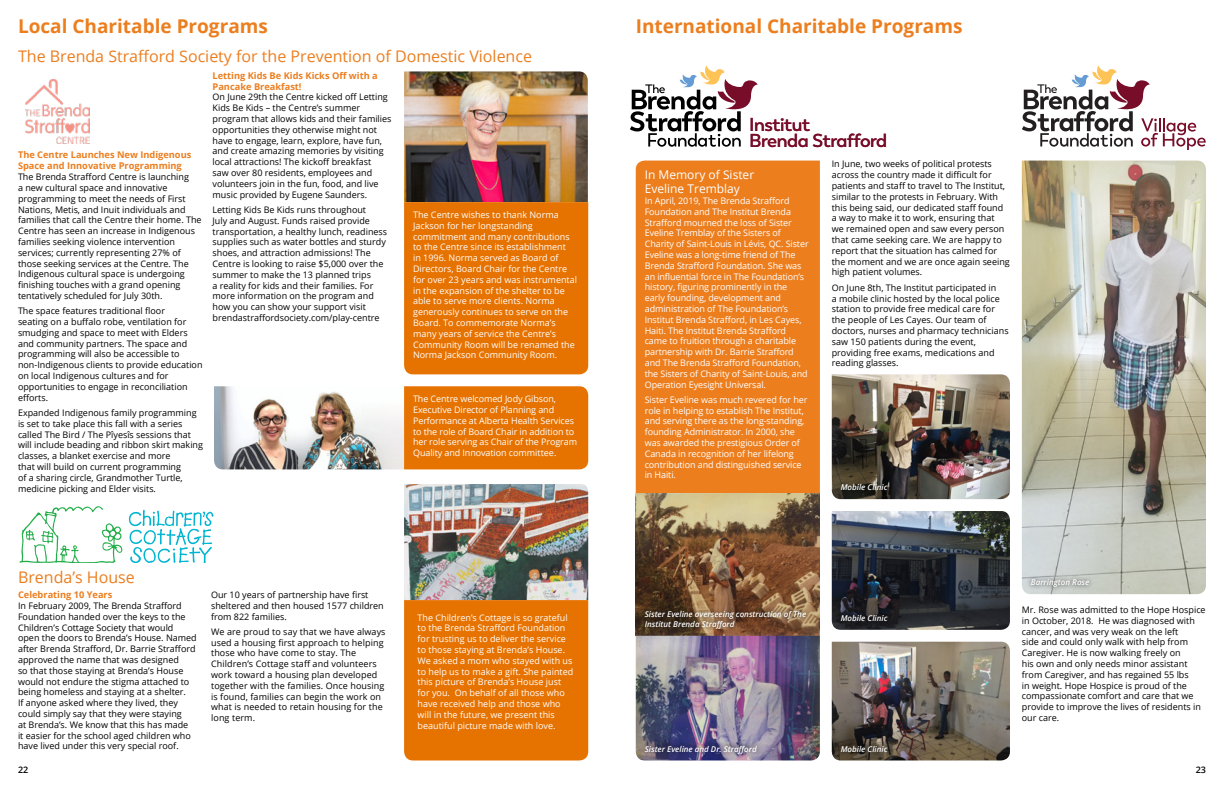
<style>
.page{position:relative;width:1224px;height:792px;background:#fff}
.page>*{position:absolute;margin:0;border:0;box-sizing:border-box;transform-origin:0 0}
.H1_Article_Title{font:700 19px "Open Sans";color:#ec7e1e}
.t1{font:600 18.6px/15.1px "Trenda";letter-spacing:-.02em;color:#770d29}
.t2{font:16px "Open Sans";color:#ec7e1e}
.t3{font:12px/14.4px "Open Sans";color:#fff}
.t4{font:700 9.2px/11.1px "Open Sans";color:#ec7e1e}
.t5{font:9px/10.8px "Open Sans";color:#000}
.t6{font:9px/10.8px "Open Sans";letter-spacing:-.01em;color:#fff}
.t7{font:600 9px "Open Sans";color:#000}
.t8{font:italic 600 8px/9.6px "Open Sans";color:#fff}
</style>
<div class="page">
<img style="left:1022px;top:161px;width:184px;height:433px">
<svg style="left:1022px;top:65px;width:184px;height:85px"></svg>
<svg style="left:630px;top:65px;width:128px;height:82px"></svg>
<div style="left:636px;top:161px;width:184px;height:332px;background:#ec7e1e"></div>
<img style="left:404px;top:484px;width:184px;height:116px">
<div style="left:404px;top:600px;width:184px;height:160px;background:#e67200"></div>
<img style="left:636px;top:493px;width:184px;height:267px">
<div style="left:640px;top:606px;width:171px;height:28px;background:#000;opacity:.75"></div>
<div style="left:640px;top:740px;width:122px;height:18px;background:#000;opacity:.75"></div>
<div style="left:1026px;top:574px;width:68px;height:18px;background:#000;opacity:.75"></div>
<img style="left:832px;top:374px;width:178px;height:125px">
<img style="left:832px;top:511px;width:178px;height:119px">
<img style="left:832px;top:642px;width:178px;height:118px">
<img style="left:404px;top:71px;width:184px;height:131px">
<img style="left:214px;top:386px;width:190px;height:83px">
<img style="left:25px;top:79px;width:64px;height:64px">
<svg style="left:20px;top:506px;width:194px;height:57px"></svg>
<div style="left:404px;top:202px;width:184px;height:172px;background:#e67200"></div>
<div style="left:404px;top:386px;width:184px;height:83px;background:#e67200"></div>
<div style="left:836px;top:479px;width:56px;height:16px;background:#000;opacity:.75"></div>
<div style="left:836px;top:610px;width:56px;height:16px;background:#000;opacity:.75"></div>
<div style="left:836px;top:740px;width:56px;height:17px;background:#000;opacity:.75"></div>
<p class="H1_Article_Title" style="left:18px;top:12px;width:251px">Local Charitable Programs</p>
<p class="H1_Article_Title" style="left:636px;top:12px;width:328px">International Charitable Programs</p>
<h2 class="t2" style="left:18px;top:45px;width:516px">The Brenda Strafford Society for the Prevention of Domestic Violence</h2>
<p class="t4" style="left:18px;top:149px;width:175px">The Centre Launches New Indigenous<br>Space and Innovative Programming</p>
<p class="t5" style="left:18px;top:171px;width:185px">The Brenda Strafford Centre is launching<br>a new cultural space and innovative programming to meet the needs of First Nations, Metis, and Inuit individuals and families that call the Centre their home. The Centre has seen an increase in Indigenous families seeking violence intervention services; currently representing 27% of those seeking services at the Centre. The Indigenous cultural space is undergoing finishing touches with a grand opening tentatively scheduled for July 30th.</p>
<p class="t5" style="left:18px;top:305px;width:186px">The space features traditional floor<br>seating on a buffalo robe, ventilation for smudging and space to meet with Elders and community partners. The space and programming will also be accessible to non-Indigenous clients to provide education on local Indigenous cultures and for opportunities to engage in reconciliation efforts.</p>
<p class="t5" style="left:18px;top:407px;width:187px">Expanded Indigenous family programming is set to take place this fall with a series called The Bird / The Pîyesîs sessions that will include beading and ribbon skirt making classes, a blanket exercise and more<br>that will build on current programming<br>of a sharing circle, Grandmother Turtle, medicine picking and Elder visits.</p>
<p class="t4" style="left:213px;top:69px;width:167px">Letting Kids Be Kids Kicks Off with a<br>Pancake Breakfast!</p>
<p class="t5" style="left:213px;top:92px;width:180px">On June 29th the Centre kicked off Letting Kids Be Kids – the Centre’s summer program that allows kids and their families opportunities they otherwise might not have to engage, learn, explore, have fun, and create amazing memories by visiting local attractions! The kickoff breakfast<br>saw over 80 residents, employees and volunteers join in the fun, food, and live music provided by Eugene Saunders.</p>
<p class="t5" style="left:213px;top:204px;width:176px">Letting Kids Be Kids runs throughout<br>July and August. Funds raised provide transportation, a healthy lunch, readiness supplies such as water bottles and sturdy shoes, and attraction admissions! The Centre is looking to raise $5,000 over the summer to make the 13 planned trips<br>a reality for kids and their families. For more information on the program and how you can show your support visit brendastraffordsociety.com/play-centre</p>
<p class="t6" style="left:413px;top:209px;width:165px">The Centre wishes to thank Norma Jackson for her longstanding commitment and many contributions to the Centre since its establishment<br>in 1996. Norma served as Board of Directors, Board Chair for the Centre for over 23 years and was instrumental in the expansion of the shelter to be able to serve more clients. Norma generously continues to serve on the Board. To commemorate Norma’s many years of service the Centre’s Community Room will be renamed the Norma Jackson Community Room.</p>
<p class="t6" style="left:413px;top:393px;width:166px">The Centre welcomed Jody Gibson, Executive Director of Planning and Performance at Alberta Health Services to the role of Board Chair in addition to her role serving as Chair of the Program Quality and Innovation committee.</p>
<p class="t1" style="left:749px;top:118px;width:140px">Institut<br>Brenda Strafford</p>
<h3 class="t3" style="left:645px;top:167px;width:111px">In Memory of Sister<br>Eveline Tremblay</h3>
<p class="t6" style="left:645px;top:195px;width:165px">In April, 2019, The Brenda Strafford Foundation and The Institut Brenda Strafford mourned the loss of Sister Eveline Tremblay of the Sisters of Charity of Saint-Louis in Lévis, QC. Sister Eveline was a long-time friend of The Brenda Strafford Foundation. She was an influential force in The Foundation’s history, figuring prominently in the early founding, development and administration of The Foundation’s Institut Brenda Strafford, in Les Cayes, Haiti. The Institut Brenda Strafford came to fruition through a charitable partnership with Dr. Barrie Strafford and The Brenda Strafford Foundation, the Sisters of Charity of Saint-Louis, and Operation Eyesight Universal.</p>
<p class="t6" style="left:645px;top:394px;width:164px">Sister Eveline was much revered for her role in helping to establish The Institut, and serving there as the long-standing, founding Administrator. In 2000, she was awarded the prestigious Order of Canada in recognition of her lifelong contribution and distinguished service in Haiti.</p>
<p class="t5" style="left:832px;top:159px;width:180px">In June, two weeks of political protests across the country made it difficult for patients and staff to travel to The Institut, similar to the protests in February. With this being said, our dedicated staff found a way to make it to work, ensuring that<br>we remained open and saw every person that came seeking care. We are happy to report that the situation has calmed for the moment and we are once again seeing high patient volumes.</p>
<p class="t5" style="left:832px;top:282px;width:178px">On June 8th, The Institut participated in<br>a mobile clinic hosted by the local police station to provide free medical care for the people of Les Cayes. Our team of doctors, nurses and pharmacy technicians saw 150 patients during the event, providing free exams, medications and reading glasses.</p>
<p class="t8" style="left:841px;top:482px;width:48px">Mobile Clinic</p>
<h2 class="t2" style="left:18px;top:566px;width:118px">Brenda’s House</h2>
<p class="t4" style="left:18px;top:589px;width:96px">Celebrating 10 Years</p>
<p class="t5" style="left:18px;top:600px;width:180px">In February 2009, The Brenda Strafford Foundation handed over the keys to the Children’s Cottage Society that would open the doors to Brenda’s House. Named after Brenda Strafford, Dr. Barrie Strafford approved the name that was designed<br>so that those staying at Brenda’s House would not endure the stigma attached to being homeless and staying at a shelter.<br>If anyone asked where they lived, they could simply say that they were staying<br>at Brenda’s. We know that this has made<br>it easier for the school aged children who have lived under this very special roof.</p>
<p class="t5" style="left:211px;top:589px;width:174px">Our 10 years of partnership have first sheltered and then housed 1577 children from 822 families.</p>
<p class="t5" style="left:211px;top:626px;width:176px">We are proud to say that we have always used a housing first approach to helping those who have come to stay. The Children’s Cottage staff and volunteers work toward a housing plan developed together with the families. Once housing is found, families can begin the work on what is needed to retain housing for the long term.</p>
<p class="t6" style="left:418px;top:612px;width:157px">The Children’s Cottage is so grateful to the Brenda Strafford Foundation for trusting us to deliver the service to those staying at Brenda’s House.<br>We asked a mom who stayed with us to help us to make a gift. She painted this picture of Brenda’s House just for you. On behalf of all those who have received help and those who will in the future, we present this beautiful picture made with love.</p>
<p class="t8" style="left:645px;top:609px;width:163px">Sister Eveline overseeing construction of The<br>Institut Brenda Strafford</p>
<p class="t8" style="left:645px;top:744px;width:113px">Sister Eveline and Dr. Strafford</p>
<p class="t8" style="left:841px;top:613px;width:48px">Mobile Clinic</p>
<p class="t8" style="left:841px;top:744px;width:48px">Mobile Clinic</p>
<p class="t8" style="left:1031px;top:577px;width:60px">Barrington Rose</p>
<p class="t5" style="left:1022px;top:604px;width:185px">Mr. Rose was admitted to the Hope Hospice in October, 2018. He was diagnosed with cancer, and was very weak on the left<br>side and could only walk with help from Caregiver. He is now walking freely on<br>his own and only needs minor assistant from Caregiver, and has regained 55 lbs<br>in weight. Hope Hospice is proud of the compassionate comfort and care that we provide to improve the lives of residents in our care.</p>
<p class="t7" style="left:18px;top:763px;width:12px">22</p>
<p class="t7" style="left:1196px;top:763px;width:12px">23</p>
</div>
